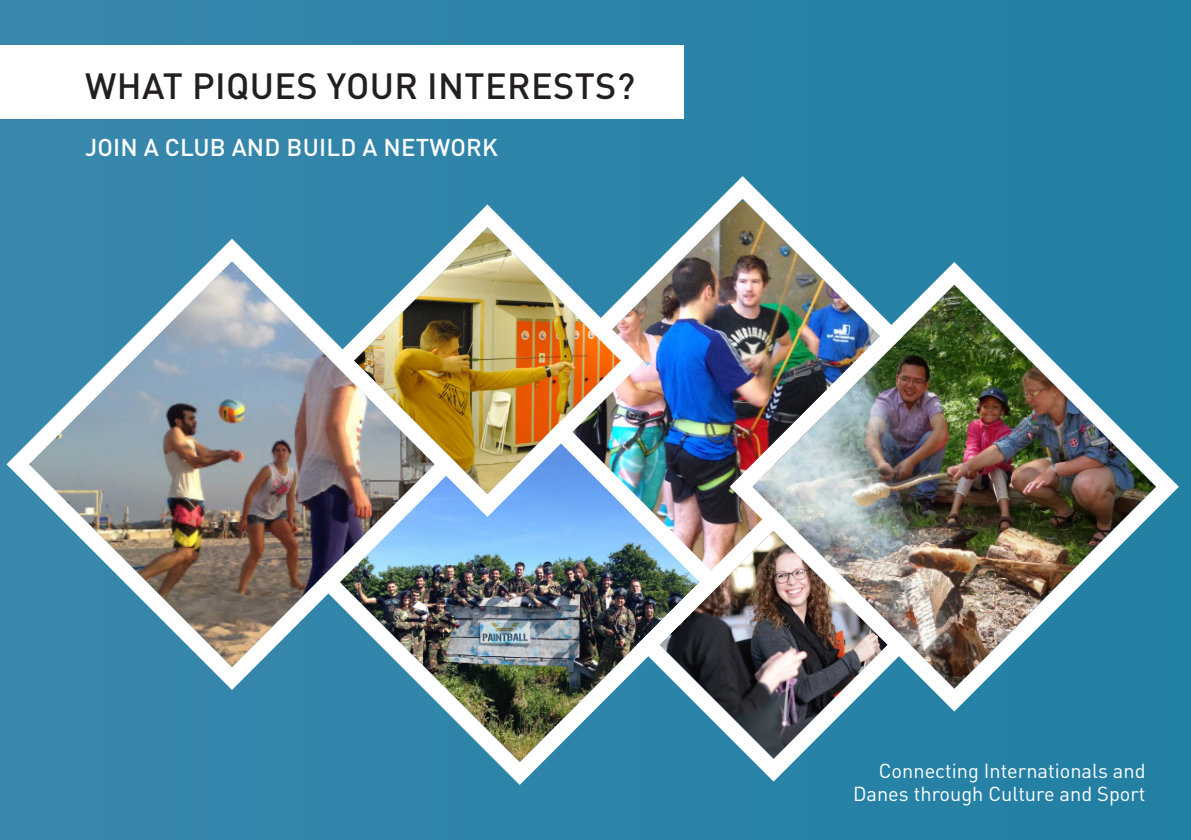
<style>
.page{position:relative;width:1191px;height:840px;background:#fff}
.page>*{position:absolute;margin:0;border:0;box-sizing:border-box;transform-origin:0 0}
.t1{font:500 36px "DINOT";letter-spacing:.01em;color:#231f20}
.t2{font:500 24px "DINOT";letter-spacing:.01em;color:#fff}
.Brødtekst{font:20px/23px "DINOT";color:#fff;text-align:right}
</style>
<div class="page">
<div style="left:0;top:0;width:1191px;height:839px;background:linear-gradient(to right,#3988ae,#2180a3)"></div>
<div style="left:0;top:45px;width:683px;height:74px;background:#fff"></div>
<svg style="left:507px;top:165px;width:471px;height:203px;background:#4888a5"></svg>
<img style="left:718px;top:250px;width:472px;height:472px">
<img style="left:306px;top:368px;width:427px;height:427px">
<img style="left:0;top:227px;width:469px;height:473px">
<img style="left:320px;top:193px;width:335px;height:335px">
<img style="left:625px;top:496px;width:296px;height:296px">
<p class="t1" style="left:85px;top:63px;width:551px">WHAT PIQUES YOUR INTERESTS?</p>
<p class="t2" style="left:85px;top:132px;width:414px">JOIN A CLUB AND BUILD A NETWORK</p>
<p class="Brødtekst" style="left:853px;top:758px;width:294px">Connecting Internationals and<br>Danes through Culture and Sport</p>
</div>
